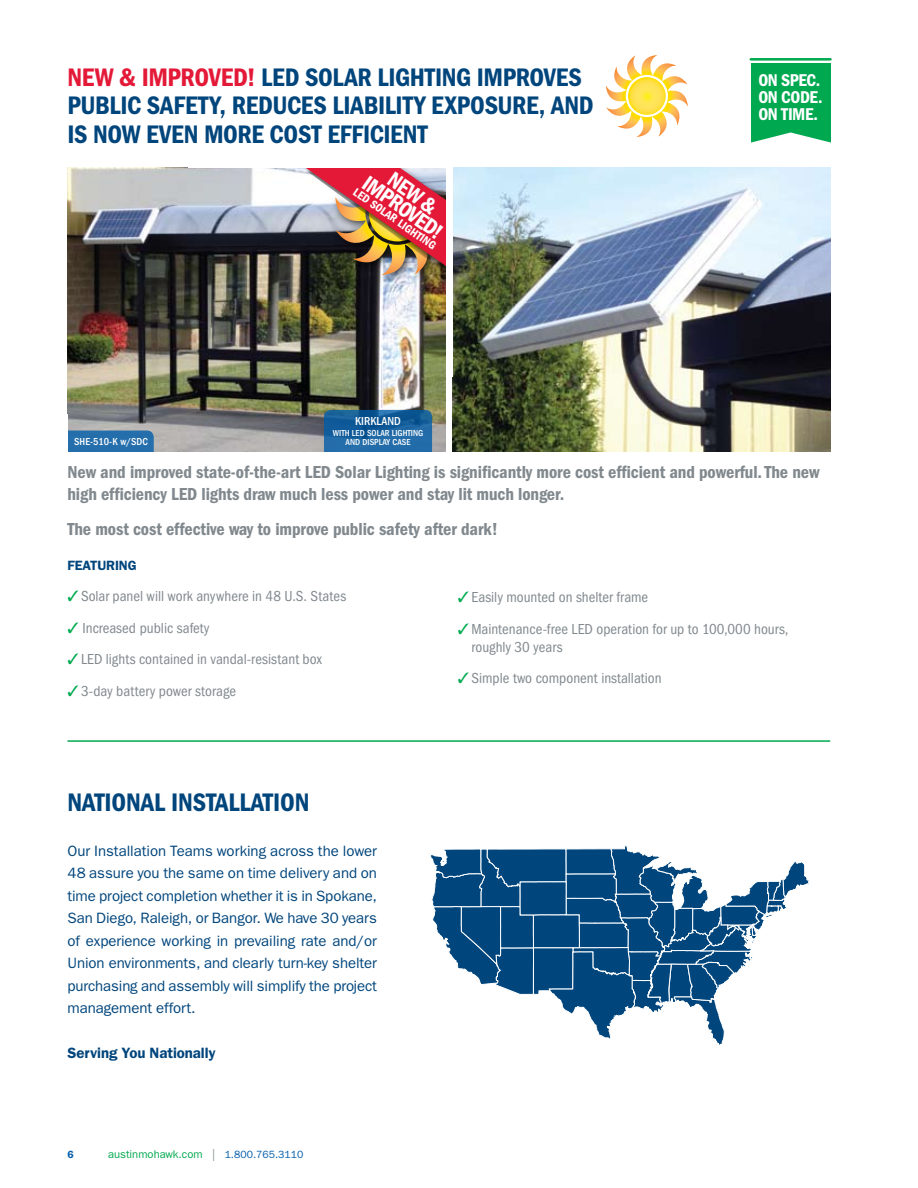
<style>
.page{position:relative;width:918px;height:1188px;background:#fff}
.page>*{position:absolute;margin:0;border:0;box-sizing:border-box;transform-origin:0 0}
.t1{font:26.25px/28.5px "ITC Franklin Gothic Std Dm Cd";letter-spacing:-.005em;color:#00457c}
.t2{font:22.5px/17.2px "ITC Franklin Gothic Std Dm Cd";color:#fff;text-align:center}
.t3{font:18px/21.6px "ITC Franklin Gothic Std Dm Cd";letter-spacing:-.005em;color:#81898e}
.t4{font:17.7px/16.8px "ITC Franklin Gothic Std Dm Cd";letter-spacing:-.025em;color:#fff}
.t5{font:15px/22.5px "ITC Franklin Gothic Std";letter-spacing:-.01em;color:#00457c;text-align:justify}
.t6{font:condensed 15px/18px "ITC Franklin Gothic Std";color:#81898e}
.t7{font:600 15px "ITC Franklin Gothic Std";letter-spacing:-.005em;color:#00457c}
.t8{font:600 13.5px "ITC Franklin Gothic Std";letter-spacing:-.005em;color:#00457c}
.t9{font:12px "ITC Franklin Gothic Std Dm Cd";color:#fff}
.t10{font:500 condensed 12px "ITC Franklin Gothic Std";color:#fff}
.t11{font:11.25px "ITC Franklin Gothic Std";color:#00a94f}
.t12{font:500 condensed 10.5px "ITC Franklin Gothic Std";color:#fff}
.t13{font:600 10.5px "ITC Franklin Gothic Std";color:#005daa}
.t14{font:500 condensed 9px "ITC Franklin Gothic Std";color:#fff}
.s1{color:#e31937}
.s2{color:#00a94f}
.s3{font-size:12px;color:#81898e}
.s4{font-size:10.5px;color:#005daa}
</style>
<div class="page">
<svg style="left:606px;top:55px;width:82px;height:82px"></svg>
<svg style="left:628px;top:77px;width:38px;height:38px"></svg>
<svg style="left:430px;top:845px;width:379px;height:200px"></svg>
<hr style="left:68px;top:740px;width:762px;height:2px;background:#00a94f">
<img style="left:68px;top:168px;width:378px;height:283px">
<img style="left:452px;top:168px;width:378px;height:283px">
<div style="left:751px;top:63px;width:79px;height:80px;background:#00a94f"></div>
<hr style="left:751px;top:58px;width:79px;height:3px;background:#00a94f">
<svg style="left:751px;top:132px;width:80px;height:11px"></svg>
<div style="left:329px;top:162px;width:122px;height:121px;background:#000;opacity:.75"></div>
<div style="left:301px;top:167px;width:148px;height:108px;background:#000;opacity:.75"></div>
<img style="left:304px;top:168px;width:142px;height:107px">
<div style="left:188px;top:130px;width:259px;height:38px;background:#fff"></div>
<div style="left:446px;top:166px;width:6px;height:211px;background:#fff"></div>
<svg style="left:324px;top:410px;width:108px;height:52px;background:#19629f"></svg>
<div style="left:47px;top:431px;width:107px;height:38px;background:#246eab;border-radius:7px"></div>
<div style="left:24px;top:452px;width:428px;height:18px;background:#fff"></div>
<div style="left:41px;top:414px;width:27px;height:42px;background:#fff"></div>
<h1 class="t1" style="left:67px;top:63px;width:528px"><span class="s1">NEW &amp; Improved!</span> LED Solar lighting improves public safety, reduces liability exposure, and is now even more cost efficient</h1>
<h2 class="t2" style="left:379px;top:159px;width:94px;rotate:35deg">NE W &amp; improved!</h2>
<p class="t9" style="left:358px;top:185px;width:100px;rotate:35deg">LED solar lighting</p>
<p class="t4" style="left:758px;top:72px;width:66px">on spec. on code. on time.</p>
<p class="t10" style="left:355px;top:414px;width:46px">KIRKLAND</p>
<p class="t14" style="left:333px;top:428px;width:91px">WITH LED SOLAR LIGHTING</p>
<p class="t12" style="left:74px;top:435px;width:75px">SHE-510-K W/SDC</p>
<p class="t14" style="left:346px;top:437px;width:66px">AND DISPLAY CASE</p>
<p class="t3" style="left:67px;top:461px;width:754px">New and improved state-of-the-art LED Solar Lighting is significantly more cost efficient and powerful. The new high efficiency LED lights draw much less power and stay lit much longer.</p>
<p class="t3" style="left:67px;top:518px;width:432px">The most cost effective way to improve public safety after dark!</p>
<p class="t8" style="left:68px;top:557px;width:61px">Featuring</p>
<p class="t6" style="left:68px;top:587px;width:280px"><span class="s2">✓</span>Solar panel will work anywhere in 48 U.S. States</p>
<p class="t6" style="left:68px;top:619px;width:143px"><span class="s2">✓</span> Increased public safety</p>
<p class="t6" style="left:68px;top:650px;width:256px"><span class="s2">✓</span>LED lights contained in vandal-resistant box</p>
<p class="t6" style="left:68px;top:682px;width:170px"><span class="s2">✓</span>3-day battery power storage</p>
<h1 class="t1" style="left:68px;top:788px;width:243px">National Installation</h1>
<p class="t5" style="left:68px;top:840px;width:311px">Our Installation Teams working across the lower 48 assure you the same on time delivery and on time project completion whether it is in Spokane, San Diego, Raleigh, or Bangor. We have 30 years of experience working in prevailing rate and/or Union environments, and clearly turn-key shelter purchasing and assembly will simplify the project management effort.</p>
<p class="t7" style="left:68px;top:1044px;width:150px">Serving You Nationally</p>
<p class="t13" style="left:68px;top:1148px;width:8px">6</p>
<p class="t11" style="left:108px;top:1148px;width:197px">austinmohawk.com <span class="s3">|</span> <span class="s4">1.800.765.3110</span></p>
<p class="t6" style="left:458px;top:588px;width:192px"><span class="s2">✓</span>Easily mounted on shelter frame</p>
<p class="t6" style="left:471px;top:620px;width:319px;text-indent:-13px"><span class="s2">✓</span>Maintenance-free LED operation for up to 100,000 hours, roughly 30 years</p>
<p class="t6" style="left:458px;top:669px;width:205px"><span class="s2">✓</span>Simple two component installation</p>
</div>
